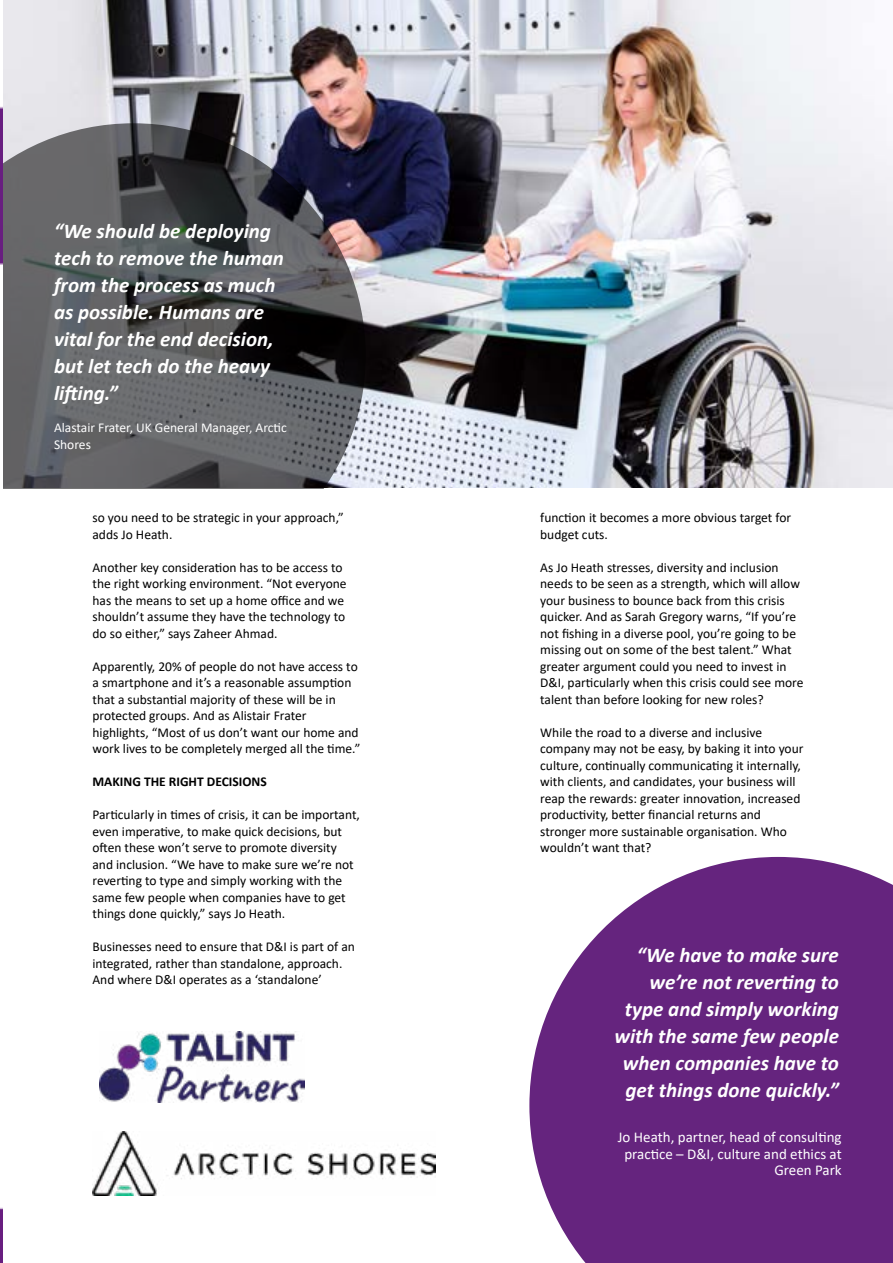
<style>
.page{position:relative;width:893px;height:1263px;background:#fff}
.page>*{position:absolute;margin:0;border:0;box-sizing:border-box;transform-origin:0 0}
.t1{font:italic 700 21px/27px "Calibri";color:#fff}
.t2{font:15px/16.5px "Calibri";color:#fff;text-align:right}
.t3{font:13.5px/16.5px "Calibri";color:#000}
.t4{font:13.5px/16.5px "Calibri";color:#fff}
.t5{font:700 13.5px "Calibri";color:#000}
</style>
<div class="page">
<img style="left:2px;top:0;width:891px;height:488px">
<svg style="left:2px;top:123px;width:364px;height:366px;background:#57585c"></svg>
<svg style="left:529px;top:857px;width:364px;height:406px;background:#773e8d"></svg>
<img style="left:100px;top:1031px;width:205px;height:71px">
<img style="left:92px;top:1131px;width:343px;height:64px">
<img style="left:0;top:106px;width:2px;height:1157px">
<h1 class="t1" style="left:54px;top:217px;width:231px">“We should be deploying tech to remove the human from the process as much as possible. Humans are vital for the end decision, but let tech do the heavy lifting.”</h1>
<p class="t4" style="left:54px;top:419px;width:234px">Alastair Frater, UK General Manager, Arctic<br>Shores</p>
<p class="t3" style="left:92px;top:509px;width:253px">so you need to be strategic in your approach,” adds Jo Heath.</p>
<p class="t3" style="left:92px;top:559px;width:256px">Another key consideration has to be access to the right working environment. “Not everyone has the means to set up a home office and we shouldn’t assume they have the technology to do so either,” says Zaheer Ahmad.</p>
<p class="t3" style="left:92px;top:658px;width:269px">Apparently, 20% of people do not have access to a smartphone and it’s a reasonable assumption that a substantial majority of these will be in protected groups. And as Alistair Frater highlights, “Most of us don’t want our home and work lives to be completely merged all the time.”</p>
<p class="t5" style="left:92px;top:772px;width:176px">MAKING THE RIGHT DECISIONS</p>
<p class="t3" style="left:92px;top:806px;width:269px">Particularly in times of crisis, it can be important, even imperative, to make quick decisions, but often these won’t serve to promote diversity and inclusion. “We have to make sure we’re not reverting to type and simply working with the same few people when companies have to get things done quickly,” says Jo Heath.</p>
<p class="t3" style="left:92px;top:938px;width:264px">Businesses need to ensure that D&amp;I is part of an integrated, rather than standalone, approach.<br>And where D&amp;I operates as a ‘standalone’</p>
<p class="t3" style="left:540px;top:509px;width:252px">function it becomes a more obvious target for budget cuts.</p>
<p class="t3" style="left:540px;top:559px;width:265px">As Jo Heath stresses, diversity and inclusion needs to be seen as a strength, which will allow your business to bounce back from this crisis quicker. And as Sarah Gregory warns, “If you’re not fishing in a diverse pool, you’re going to be missing out on some of the best talent.” What greater argument could you need to invest in D&amp;I, particularly when this crisis could see more talent than before looking for new roles?</p>
<p class="t3" style="left:540px;top:724px;width:265px">While the road to a diverse and inclusive company may not be easy, by baking it into your culture, continually communicating it internally, with clients, and candidates, your business will reap the rewards: greater innovation, increased productivity, better financial returns and stronger more sustainable organisation. Who wouldn’t want that?</p>
<h1 class="t1" style="left:614px;top:941px;width:226px;text-align:right">“We have to make sure we’re not reverting to type and simply working with the same few people when companies have to get things done quickly.”</h1>
<p class="t2" style="left:618px;top:1129px;width:225px">Jo Heath, partner, head of consulting practice – D&amp;I, culture and ethics at<br>Green Park</p>
</div>
